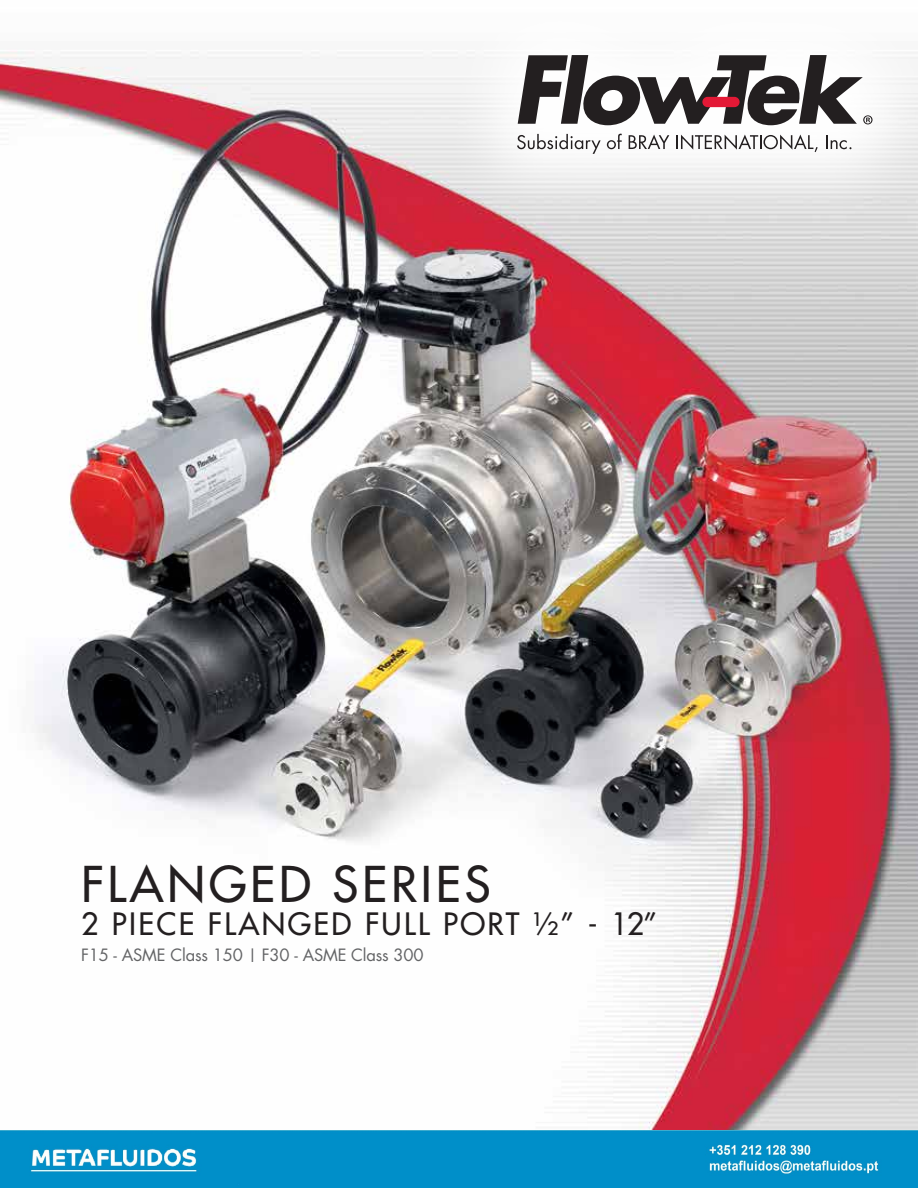
<style>
.page{position:relative;width:918px;height:1188px;background:#fff}
.page>*{position:absolute;margin:0;border:0;box-sizing:border-box;transform-origin:0 0}
.t1{font:48px "Futura";letter-spacing:.08em;color:#231f20}
.t2{font:30px "Futura";letter-spacing:.08em;color:#231f20}
.t3{font:16.5px "Futura";letter-spacing:-.01em;color:#636466}
</style>
<div class="page">
<img style="left:0;top:51px;width:918px;height:1137px">
<svg style="left:441px;top:51px;width:477px;height:177px"></svg>
<svg style="left:517px;top:134px;width:84px;height:20px"></svg>
<svg style="left:607px;top:134px;width:15px;height:15px"></svg>
<svg style="left:629px;top:135px;width:40px;height:14px"></svg>
<svg style="left:677px;top:135px;width:141px;height:17px"></svg>
<svg style="left:826px;top:135px;width:26px;height:14px"></svg>
<svg style="left:518px;top:55px;width:355px;height:70px"></svg>
<img style="left:0;top:1131px;width:917px;height:56px">
<h1 class="t1" style="left:81px;top:853px;width:411px">FLANGED SERIES</h1>
<h2 class="t2" style="left:81px;top:904px;width:578px">2 PIECE FLANGED FULL PORT ½” - 12”</h2>
<p class="t3" style="left:81px;top:943px;width:344px">F15 - ASME Class 150 | F30 - ASME Class 300</p>
</div>
